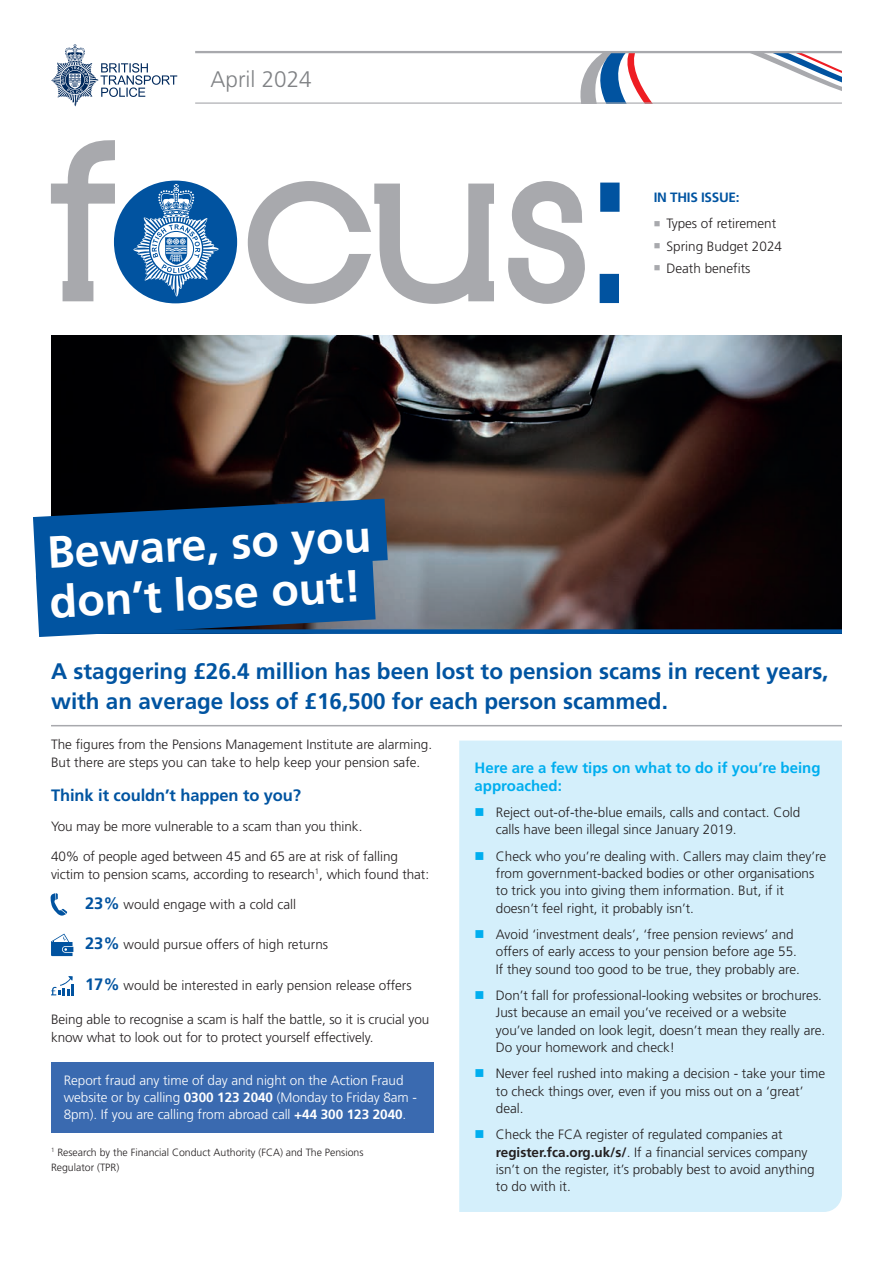
<style>
.page{position:relative;width:893px;height:1263px;background:#fff}
.page>*{position:absolute;margin:0;border:0;box-sizing:border-box;transform-origin:0 0}
.t1{font:45px/49.5px "Frutiger LT 65 Bd";color:#fff}
.t2{font:22.5px/30px "Frutiger LT 65 Bd";color:#0154a1}
.t3{font:22.5px "Frutiger LT 45 Lt";color:#808285}
.t4{font:16.5px "Frutiger LT 65 Bd";letter-spacing:-.005em;color:#0154a1}
.t5{font:15px/17.2px "Frutiger LT 65 Bd";color:#00aeef}
.t6{font:13.5px/17.2px "Frutiger LT 45 Lt";color:#231f20}
.t7{font:13.5px/17.4px "Frutiger LT 45 Lt";letter-spacing:-.005em;color:#fff}
.t8{font:13.5px "Frutiger LT 65 Bd";letter-spacing:-.02em;color:#0154a1}
.t9{font:10.5px "Frutiger LT 45 Lt";color:#231f20}
.s1{color:#a8a9ad}
.s2{font-family:"Frutiger LT 65 Bd";font-size:16.5px;color:#0153a0}
.s3{font-family:"Frutiger LT 65 Bd"}
.s4{color:#00aeef}
</style>
<div class="page">
<div style="left:51px;top:1062px;width:383px;height:70px;background:#3a6ab0"></div>
<div style="left:459px;top:740px;width:383px;height:472px;background:#d4effb"></div>
<img style="left:51px;top:336px;width:791px;height:293px">
<svg style="left:33px;top:499px;width:355px;height:138px;background:#0e5699"></svg>
<div style="left:51px;top:629px;width:791px;height:5px;background:#0154a1"></div>
<svg style="left:580px;top:53px;width:262px;height:50px"></svg>
<svg style="left:51px;top:44px;width:126px;height:62px"></svg>
<hr style="left:195px;top:103px;width:647px;height:1px;background:#a8a9ad">
<hr style="left:195px;top:51px;width:647px;height:2px;background:#a8a9ad">
<svg style="left:600px;top:182px;width:20px;height:30px"></svg>
<svg style="left:599px;top:273px;width:20px;height:31px"></svg>
<svg style="left:51px;top:140px;width:534px;height:164px"></svg>
<hr style="left:51px;top:725px;width:791px;height:1px;background:#a8a9ad">
<svg style="left:51px;top:976px;width:22px;height:19px"></svg>
<svg style="left:51px;top:934px;width:22px;height:22px"></svg>
<svg style="left:51px;top:893px;width:16px;height:23px"></svg>
<p class="t3" style="left:210px;top:67px;width:103px">April 2024</p>
<p class="t1" style="left:46px;top:528px;width:326px;rotate:-3deg">Beware, so you don’t lose out!</p>
<p class="t8" style="left:654px;top:189px;width:87px">IN THIS ISSUE:</p>
<p class="t6" style="left:654px;top:215px;width:124px"><span class="s1">■</span> Types of retirement</p>
<p class="t6" style="left:654px;top:238px;width:130px"><span class="s1">■</span> Spring Budget 2024</p>
<p class="t6" style="left:654px;top:260px;width:98px"><span class="s1">■</span> Death benefits</p>
<p class="t2" style="left:51px;top:656px;width:779px">A staggering £26.4 million has been lost to pension scams in recent years, with an average loss of £16,500 for each person scammed.</p>
<p class="t6" style="left:51px;top:736px;width:383px">The figures from the Pensions Management Institute are alarming.<br>But there are steps you can take to help keep your pension safe.</p>
<p class="t4" style="left:51px;top:786px;width:252px">Think it couldn’t happen to you?</p>
<p class="t6" style="left:51px;top:818px;width:313px">You may be more vulnerable to a scam than you think.</p>
<p class="t6" style="left:51px;top:848px;width:380px">40% of people aged between 45 and 65 are at risk of falling victim to pension scams, according to research<sup>1</sup>, which found that:</p>
<p class="t6" style="left:85px;top:895px;width:213px"><span class="s2">23%</span> would engage with a cold call</p>
<p class="t6" style="left:85px;top:936px;width:245px"><span class="s2">23%</span> would pursue offers of high returns</p>
<p class="t6" style="left:85px;top:977px;width:328px"><span class="s2">17%</span> would be interested in early pension release offers</p>
<p class="t6" style="left:51px;top:1011px;width:380px">Being able to recognise a scam is half the battle, so it is crucial you know what to look out for to protect yourself effectively.</p>
<p class="t7" style="left:64px;top:1071px;width:355px">Report fraud any time of day and night on the Action Fraud website or by calling <span class="s3">0300 123 2040</span> (Monday to Friday 8am -<br>8pm). If you are calling from abroad call <span class="s3">+44 300 123 2040</span>.</p>
<p class="t9" style="left:51px;top:1146px;width:314px"><sup>1</sup> Research by the Financial Conduct Authority (FCA) and The Pensions</p>
<p class="t9" style="left:51px;top:1161px;width:70px">Regulator (TPR)</p>
<p class="t5" style="left:475px;top:759px;width:347px">Here are a few tips on what to do if you’re being approached:</p>
<p class="t6" style="left:496px;top:804px;width:306px;text-indent:-21px"><span class="s4">■</span> Reject out-of-the-blue emails, calls and contact. Cold calls have been illegal since January 2019.</p>
<p class="t6" style="left:496px;top:848px;width:332px;text-indent:-21px"><span class="s4">■</span> Check who you’re dealing with. Callers may claim they’re from government-backed bodies or other organisations to trick you into giving them information. But, if it doesn’t feel right, it probably isn’t.</p>
<p class="t6" style="left:475px;top:926px;width:324px;text-align:right"><span class="s4">■</span> Avoid ‘investment deals’, ‘free pension reviews’ and offers of early access to your pension before age 55.</p>
<p class="t6" style="left:496px;top:960px;width:306px">If they sound too good to be true, they probably are.</p>
<p class="t6" style="left:496px;top:987px;width:331px;text-indent:-21px"><span class="s4">■</span> Don’t fall for professional-looking websites or brochures.<br>Just because an email you’ve received or a website you’ve landed on look legit, doesn’t mean they really are.<br>Do your homework and check!</p>
<p class="t6" style="left:496px;top:1065px;width:331px;text-indent:-21px"><span class="s4">■</span> Never feel rushed into making a decision - take your time to check things over, even if you miss out on a ‘great’ deal.</p>
<p class="t6" style="left:496px;top:1126px;width:320px;text-indent:-21px"><span class="s4">■</span> Check the FCA register of regulated companies at <span class="s3">register.fca.org.uk/s/</span>. If a financial services company isn’t on the register, it’s probably best to avoid anything to do with it.</p>
</div>
